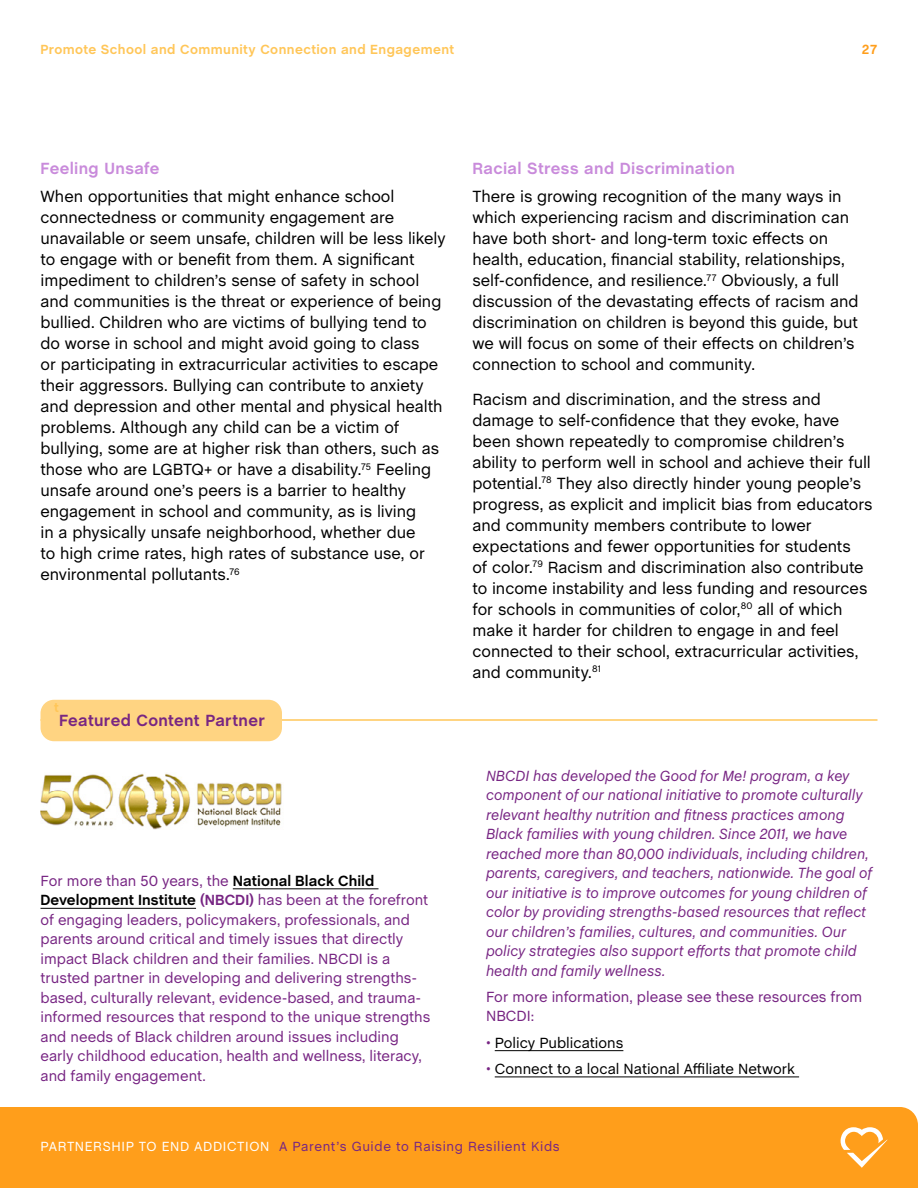
<style>
.page{position:relative;width:918px;height:1188px;background:#fff}
.page>*{position:absolute;margin:0;border:0;box-sizing:border-box;transform-origin:0 0}
.t1{font:16.5px/21px "Chalet";letter-spacing:-.005em;color:#000}
.t2{font:700 16.5px "Chalet";letter-spacing:.02em;color:#c98bdb}
.t3{font:700 16.5px "Chalet";letter-spacing:.02em;color:#782682}
.t4{font:15px/19.5px "Chalet";color:#772583}
.t5{font:italic 15px/19.5px "Chalet";color:#772583}
.t6{font:15px "Chalet";color:#000}
.t7{font:13.5px "Chalet";letter-spacing:.045em;color:#772583}
.t8{font:700 13.5px "Chalet";letter-spacing:.03em;color:#ffc658}
.t9{font:700 13.5px "Chalet";color:#ff9e1b}
.s1{font-weight:700;color:#000}
.s2{font-weight:700}
.s3{color:#772583}
.s4{color:#fff}
</style>
<div class="page">
<hr style="left:40px;top:719px;width:838px;height:2px;background:#ffc658">
<hr style="left:233px;top:888px;width:146px;height:1px;background:#000">
<hr style="left:40px;top:908px;width:156px;height:1px;background:#000">
<img style="left:40px;top:773px;width:242px;height:57px">
<div style="left:40px;top:700px;width:242px;height:41px;background:#ffd482;border-radius:14px"></div>
<hr style="left:495px;top:1050px;width:128px;height:1px;background:#000">
<hr style="left:495px;top:1077px;width:304px;height:1px;background:#000">
<div style="left:0;top:1107px;width:918px;height:81px;background:#ff9e1b"></div>
<svg style="left:841px;top:1127px;width:46px;height:41px"></svg>
<p class="t8" style="left:40px;top:41px;width:415px">Promote School and Community Connection and Engagement</p>
<p class="t9" style="left:862px;top:41px;width:17px">27</p>
<p class="t2" style="left:40px;top:159px;width:120px">Feeling Unsafe</p>
<p class="t1" style="left:40px;top:186px;width:407px">When opportunities that might enhance school connectedness or community engagement are unavailable or seem unsafe, children will be less likely to engage with or benefit from them. A significant impediment to children’s sense of safety in school and communities is the threat or experience of being bullied. Children who are victims of bullying tend to do worse in school and might avoid going to class<br>or participating in extracurricular activities to escape their aggressors. Bullying can contribute to anxiety and depression and other mental and physical health problems. Although any child can be a victim of bullying, some are at higher risk than others, such as those who are LGBTQ+ or have a disability.<sup>75</sup> Feeling unsafe around one’s peers is a barrier to healthy engagement in school and community, as is living<br>in a physically unsafe neighborhood, whether due<br>to high crime rates, high rates of substance use, or environmental pollutants.<sup>76</sup></p>
<p class="t8" style="left:54px;top:699px;width:6px">t</p>
<p class="t3" style="left:59px;top:710px;width:207px">Featured Content Partner</p>
<p class="t4" style="left:40px;top:871px;width:391px">For more than 50 years, the <span class="s1">National Black Child Development Institute</span> <span class="s2">(NBCDI)</span> has been at the forefront of engaging leaders, policymakers, professionals, and parents around critical and timely issues that directly impact Black children and their families. NBCDI is a trusted partner in developing and delivering strengths&shy;based, culturally relevant, evidence-based, and trauma&shy;informed resources that respond to the unique strengths and needs of Black children around issues including early childhood education, health and wellness, literacy, and family engagement.</p>
<p class="t2" style="left:472px;top:159px;width:264px">Racial Stress and Discrimination</p>
<p class="t1" style="left:472px;top:186px;width:388px">There is growing recognition of the many ways in which experiencing racism and discrimination can have both short- and long-term toxic effects on health, education, financial stability, relationships, self-confidence, and resilience.<sup>77</sup> Obviously, a full discussion of the devastating effects of racism and discrimination on children is beyond this guide, but we will focus on some of their effects on children’s connection to school and community.</p>
<p class="t1" style="left:472px;top:389px;width:402px">Racism and discrimination, and the stress and damage to self-confidence that they evoke, have been shown repeatedly to compromise children’s ability to perform well in school and achieve their full potential.<sup>78</sup> They also directly hinder young people’s progress, as explicit and implicit bias from educators and community members contribute to lower expectations and fewer opportunities for students<br>of color.<sup>79</sup> Racism and discrimination also contribute to income instability and less funding and resources for schools in communities of color,<sup>80</sup> all of which make it harder for children to engage in and feel connected to their school, extracurricular activities, and community.<sup>81</sup></p>
<p class="t5" style="left:486px;top:766px;width:388px">NBCDI has developed the Good for Me! program, a key component of our national initiative to promote culturally relevant healthy nutrition and fitness practices among Black families with young children. Since 2011, we have reached more than 80,000 individuals, including children, parents, caregivers, and teachers, nationwide. The goal of our initiative is to improve outcomes for young children of color by providing strengths-based resources that reflect our children’s families, cultures, and communities. Our policy strategies also support efforts that promote child health and family wellness.</p>
<p class="t4" style="left:486px;top:987px;width:378px">For more information, please see these resources from<br>NBCDI:</p>
<p class="t6" style="left:486px;top:1034px;width:139px"><span class="s3">•</span> Policy Publications</p>
<p class="t6" style="left:486px;top:1060px;width:311px"><span class="s3">•</span> Connect to a local National Affiliate Network</p>
<p class="t7" style="left:40px;top:1138px;width:521px"><span class="s4">PARTNERSHIP TO END ADDICTION</span> A Parent’s Guide to Raising Resilient Kids</p>
</div>
